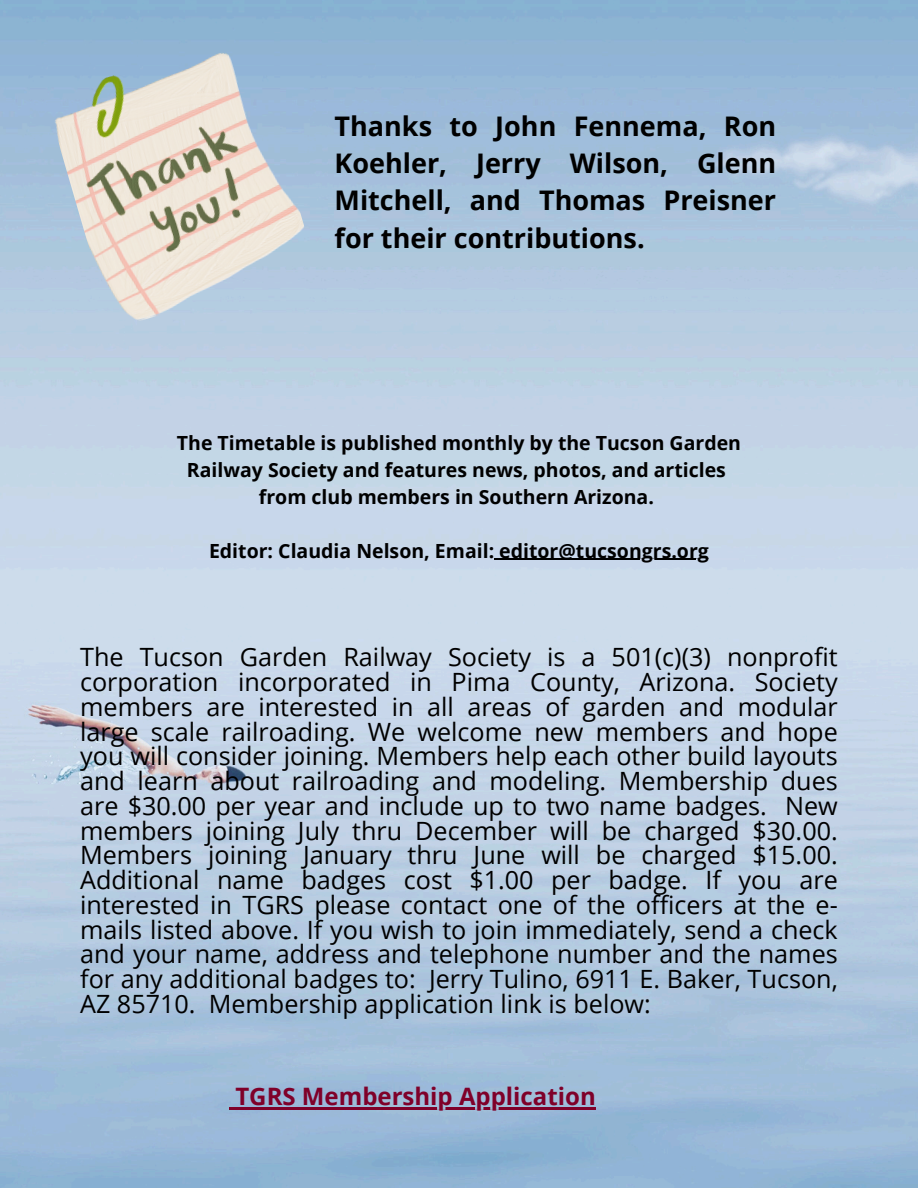
<style>
.page{position:relative;width:918px;height:1188px;background:#fff}
.page>*{position:absolute;margin:0;border:0;box-sizing:border-box;transform-origin:0 0}
.t1{font:700 27px/37.2px "Open Sans";color:#000;text-align:justify}
.t2{font:25.2px/24.8px "Open Sans";color:#000;text-align:justify}
.t3{font:700 24px "Open Sans";color:#7f0029}
.t4{font:700 19.5px/27px "Open Sans";color:#000;text-align:center}
</style>
<div class="page">
<img style="left:0;top:0;width:918px;height:1188px">
<img style="left:45px;top:36px;width:272px;height:293px">
<svg style="left:229px;top:1107px;width:6px;height:2px"></svg>
<hr style="left:235px;top:1107px;width:361px;height:2px;background:#7f0029">
<hr style="left:494px;top:559px;width:215px;height:1px;background:#000">
<p class="t1" style="left:335px;top:107px;width:443px">Thanks to John Fennema, Ron Koehler, Jerry Wilson, Glenn Mitchell, and Thomas Preisner for their contributions.</p>
<p class="t4" style="left:177px;top:429px;width:566px">The Timetable is published monthly by the Tucson Garden<br>Railway Society and features news, photos, and articles</p>
<p class="t4" style="left:259px;top:483px;width:397px">from club members in Southern Arizona.</p>
<h3 class="t4" style="left:209px;top:537px;width:501px">Editor: Claudia Nelson, Email: editor@tucsongrs.org</h3>
<p class="t2" style="left:80px;top:644px;width:759px">The Tucson Garden Railway Society is a 501(c)(3) nonprofit corporation incorporated in Pima County, Arizona. Society members are interested in all areas of garden and modular large scale railroading. We welcome new members and hope you will consider joining. Members help each other build layouts and learn about railroading and modeling. Membership dues are $30.00 per year and include up to two name badges. New members joining July thru December will be charged $30.00.<br>Members joining January thru June will be charged $15.00.<br>Additional name badges cost $1.00 per badge. If you are interested in TGRS please contact one of the officers at the e&shy;mails listed above. If you wish to join immediately, send a check and your name, address and telephone number and the names for any additional badges to: Jerry Tulino, 6911 E. Baker, Tucson, AZ 85710. Membership application link is below:</p>
<p class="t3" style="left:235px;top:1079px;width:362px">TGRS Membership Application</p>
</div>
